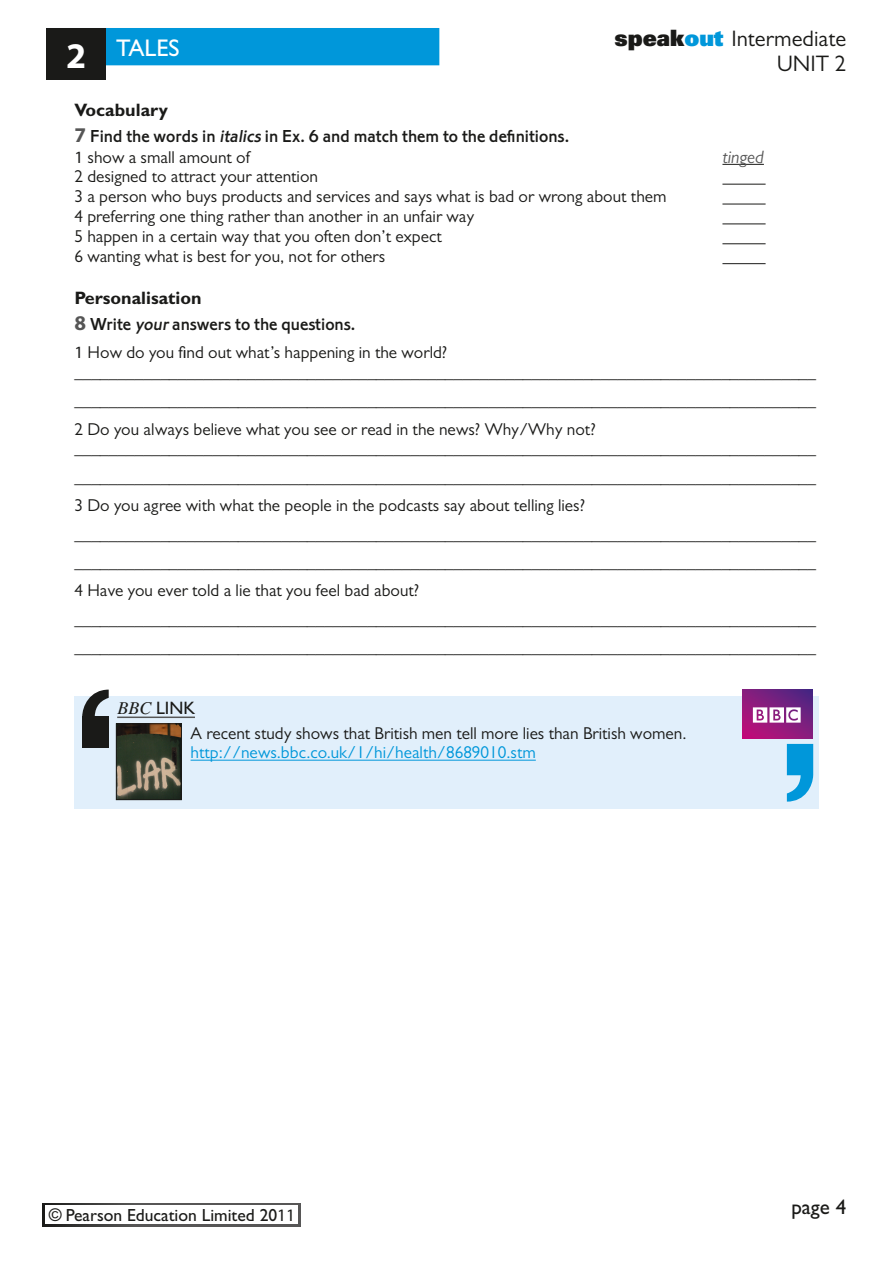
<style>
.page{position:relative;width:893px;height:1263px;background:#fff}
.page>*{position:absolute;margin:0;border:0;box-sizing:border-box;transform-origin:0 0}
.t1{font:700 36.15px "Myriad Pro";color:#fff}
.t2{font:24.15px "Gill Sans";color:#fff}
.t3{font:22.5px/25.5px "Gill Sans";color:#1a1a18;text-align:right}
.t4{font:21px "Gill Sans";color:#1a1a18}
.t5{font:18px "Corinthian Medium Plain";color:#1a1a18}
.t6{font:700 18px "Gill Sans";color:#1a1a18}
.t7{font:18px "Gill Sans";color:#1a1a18}
.t8{font:italic 18px "Gill Sans";color:#565656}
.t9{font:17.55px "Gill Sans";color:#1a1a18}
.t10{font:17.25px/28.3px "Gill Sans";color:#1a1a18}
.t11{font:17.25px "Gill Sans";color:#0097da}
.s1{font-family:"Univers LT Std X Black"}
.s2{font-family:"Univers LT Std X Black";color:#0097da}
.s3{font-family:"Myriad Pro";font-weight:700;font-size:21px;color:#565656}
.s4{font-style:italic}
.s5{font-family:"Myriad Pro"}
.s6{font-family:"Times LT Std";font-style:italic}
</style>
<div class="page">
<div style="left:46px;top:28px;width:393px;height:37px;background:#0097da"></div>
<div style="left:47px;top:29px;width:59px;height:51px;background:#1a1a18"></div>
<svg style="left:43px;top:1203px;width:257px;height:23px"></svg>
<div style="left:45px;top:1205px;width:253px;height:19px;background:#fff"></div>
<hr style="left:722px;top:164px;width:42px;height:1px;background:#1a1a18">
<hr style="left:722px;top:184px;width:44px;height:1px;background:#1a1a18">
<hr style="left:722px;top:204px;width:44px;height:1px;background:#1a1a18">
<hr style="left:722px;top:223px;width:44px;height:1px;background:#1a1a18">
<hr style="left:722px;top:243px;width:44px;height:1px;background:#1a1a18">
<hr style="left:722px;top:263px;width:44px;height:1px;background:#1a1a18">
<div style="left:74px;top:696px;width:745px;height:112px;background:#e1effb"></div>
<svg style="left:787px;top:744px;width:26px;height:58px"></svg>
<div style="left:82px;top:716px;width:27px;height:32px;background:#1a1a18"></div>
<svg style="left:82px;top:690px;width:27px;height:26px"></svg>
<svg style="left:743px;top:690px;width:70px;height:49px;background:#861b7d"></svg>
<svg style="left:753px;top:707px;width:48px;height:16px"></svg>
<hr style="left:191px;top:760px;width:345px;height:1px;background:#0097da">
<hr style="left:117px;top:716px;width:78px;height:2px;background:#565656">
<img style="left:118px;top:725px;width:62px;height:73px">
<div style="left:116px;top:723px;width:66px;height:77px;border:1px solid #1a1a18"></div>
<h1 class="t1" style="left:66px;top:32px;width:22px">2</h1>
<h2 class="t2" style="left:116px;top:34px;width:65px">TALES</h2>
<h3 class="t3" style="left:614px;top:25px;width:233px"><span class="s1">speak</span><span class="s2">out</span> Intermediate<br>UNIT 2</h3>
<p class="t6" style="left:74px;top:99px;width:95px">Vocabulary</p>
<p class="t5" style="left:74px;top:125px;width:496px"><span class="s3">7</span> Find the words in <span class="s4">italics</span>in Ex. 6 and match them to the definitions.</p>
<p class="t10" style="left:74px;top:142px;width:177px"><span class="s5">1</span> show a small amount of</p>
<p class="t8" style="left:722px;top:146px;width:43px">tinged</p>
<p class="t10" style="left:74px;top:167px;width:594px;line-height:19.8px">2 designed to attract your attention<br>3 a person who buys products and services and says what is bad or wrong about them 4 preferring one thing rather than another in an unfair way<br>5 happen in a certain way that you often don’t expect<br>6 wanting what is best for you, not for others</p>
<p class="t6" style="left:74px;top:287px;width:129px">Personalisation</p>
<p class="t5" style="left:74px;top:313px;width:283px"><span class="s3">8</span> Write <span class="s4">your</span>answers to the questions.</p>
<p class="t10" style="left:74px;top:342px;width:743px;line-height:19.8px"><span class="s5">1</span> How do you find out what’s happening in the world? ______________________________________________________________________________________</p>
<p class="t10" style="left:74px;top:386px;width:743px">______________________________________________________________________________________<br>2 Do you always believe what you see or read in the news? Why/Why not?</p>
<p class="t10" style="left:74px;top:434px;width:743px">______________________________________________________________________________________ ______________________________________________________________________________________ 3 Do you agree with what the people in the podcasts say about telling lies? ______________________________________________________________________________________ ______________________________________________________________________________________ 4 Have you ever told a lie that you feel bad about? ______________________________________________________________________________________ ______________________________________________________________________________________</p>
<p class="t7" style="left:118px;top:698px;width:79px"><span class="s6">BBC</span> LINK</p>
<p class="t10" style="left:191px;top:718px;width:497px">A recent study shows that British men tell more lies than British women.</p>
<p class="t11" style="left:191px;top:743px;width:347px">http://news.bbc.co.uk/1/hi/health/8689010.stm</p>
<p class="t9" style="left:49px;top:1205px;width:248px">© Pearson Education Limited 20<span class="s5">11</span></p>
<p class="t4" style="left:791px;top:1195px;width:56px">page 4</p>
</div>
